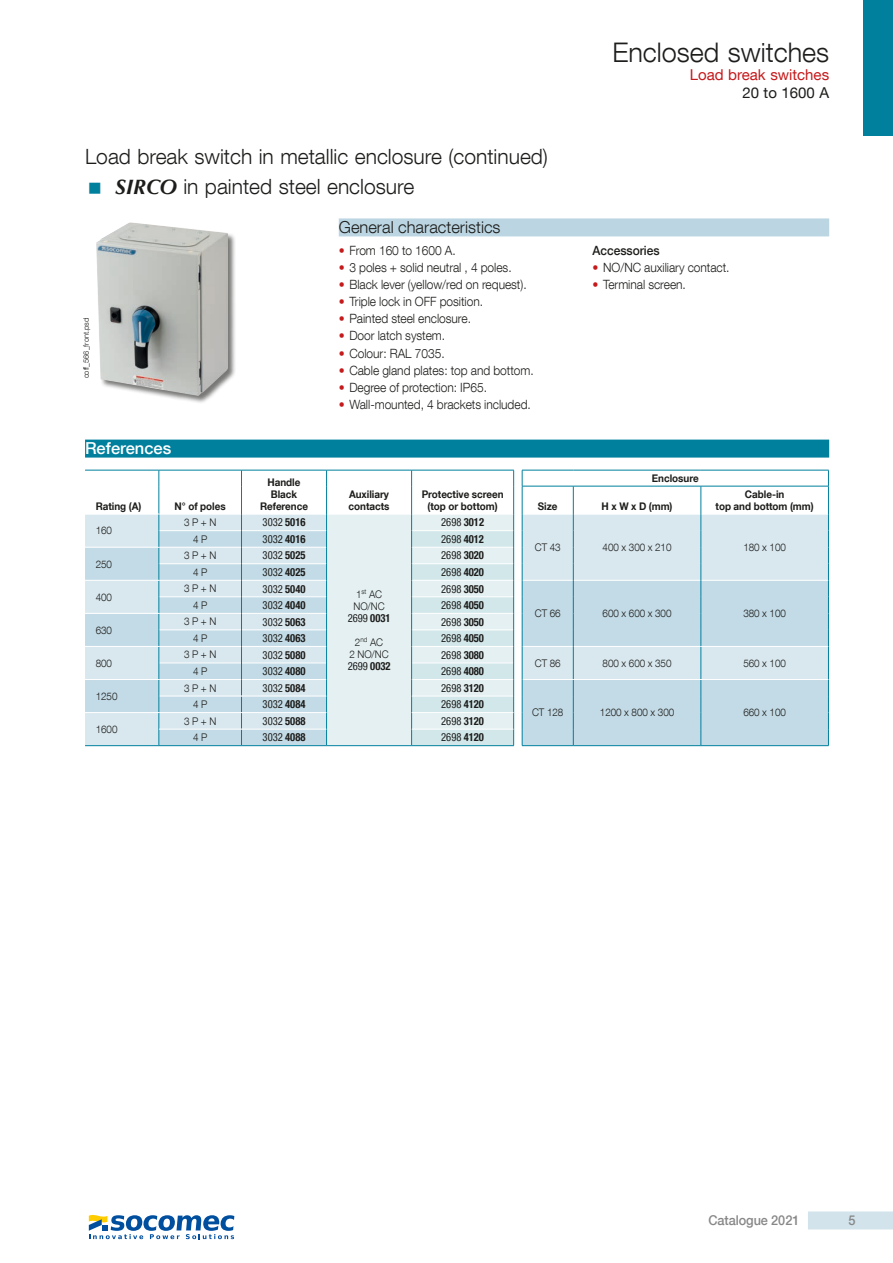
<style>
.page{position:relative;width:893px;height:1263px;background:#fff}
.page>*{position:absolute;margin:0;border:0;box-sizing:border-box;transform-origin:0 0}
.t1{font:300 27px "Helvetica Neue LT Com";color:#1d1d1b}
.t2{font:300 21px/30.2px "Helvetica Neue LT Com";color:#1d1d1b}
.t3{font:300 16.5px "Helvetica Neue LT Com";color:#1d1d1b}
.t4{font:500 16.5px "Helvetica Neue LT Com";color:#fff}
.t5{font:15px "Helvetica Neue LT Com";color:#c51a1c}
.t6{font:15px "Helvetica Neue LT Com";color:#1d1d1b}
.t7{font:500 13.5px "Helvetica Neue LT Com";letter-spacing:-.005em;color:#878787;scale:.94 1}
.t8{font:300 12.75px "Helvetica Neue LT Com";letter-spacing:-.005em;color:#1d1d1b;scale:.94 1}
.t9{font:500 12.75px "Helvetica Neue LT Com";letter-spacing:-.005em;color:#1d1d1b;scale:.94 1}
.t10{font:condensed 11.25px "Helvetica Neue LT Com";color:#1d1d1b;scale:.94 1}
.t11{font:300 10.5px/12px "Helvetica Neue LT Com";letter-spacing:-.005em;color:#1d1d1b;scale:.94 1}
.t12{font:700 10.5px/12px "Helvetica Neue LT Com";letter-spacing:-.005em;color:#1d1d1b;text-align:center;scale:.94 1}
.t13{font:300 7.5px "Helvetica Neue LT Com";color:#1d1d1b}
.s1{font-family:"Optima LT Std";font-weight:700;font-style:italic}
.s2{color:#c51a1c}
.s3{font-weight:700}
</style>
<div class="page">
<div style="left:808px;top:1211px;width:85px;height:18px;background:#d2e3ec"></div>
<div style="left:863px;top:0;width:30px;height:136px;background:#00809d"></div>
<div style="left:339px;top:218px;width:490px;height:18px;background:#bbd6e2"></div>
<div style="left:85px;top:440px;width:744px;height:18px;background:#00809d"></div>
<svg style="left:85px;top:470px;width:744px;height:276px"></svg>
<hr style="left:412px;top:729px;width:101px;height:1px;background:#fff">
<div style="left:96px;top:222px;width:141px;height:182px;background:#1d1d1b;opacity:.6"></div>
<img style="left:96px;top:222px;width:132px;height:174px">
<svg style="left:89px;top:1215px;width:145px;height:24px"></svg>
<h2 class="t2" style="left:115px;top:141px;width:434px;text-indent:-30px">Load break switch in metallic enclosure (continued)<br><span class="s1">SIRCO</span> in painted steel enclosure</h2>
<p class="t13" style="left:82px;top:378px;width:62px;rotate:-90deg">coff_566_front.psd</p>
<p class="t4" style="left:85px;top:438px;width:88px">References</p>
<p class="t3" style="left:339px;top:217px;width:163px">General characteristics</p>
<p class="t8" style="left:339px;top:243px;width:126px"><span class="s2">•</span> From 160 to 1600 A.</p>
<p class="t8" style="left:339px;top:260px;width:185px"><span class="s2">•</span> 3 poles + solid neutral , 4 poles.</p>
<p class="t8" style="left:339px;top:277px;width:201px"><span class="s2">•</span> Black lever (yellow/red on request).</p>
<p class="t8" style="left:339px;top:294px;width:155px"><span class="s2">•</span> Triple lock in OFF position.</p>
<p class="t8" style="left:339px;top:311px;width:142px"><span class="s2">•</span> Painted steel enclosure.</p>
<p class="t8" style="left:339px;top:328px;width:115px"><span class="s2">•</span> Door latch system.</p>
<p class="t8" style="left:339px;top:345px;width:114px"><span class="s2">•</span> Colour: RAL 7035.</p>
<p class="t8" style="left:339px;top:362px;width:209px"><span class="s2">•</span> Cable gland plates: top and bottom.</p>
<p class="t8" style="left:339px;top:379px;width:159px"><span class="s2">•</span> Degree of protection: IP65.</p>
<p class="t8" style="left:339px;top:397px;width:206px"><span class="s2">•</span> Wall-mounted, 4 brackets included.</p>
<h1 class="t1" style="left:612px;top:36px;width:218px">Enclosed switches</h1>
<p class="t5" style="left:690px;top:65px;width:141px">Load break switches</p>
<p class="t6" style="left:742px;top:83px;width:88px">20 to 1600 A</p>
<p class="t9" style="left:592px;top:243px;width:73px">Accessories</p>
<p class="t8" style="left:592px;top:260px;width:147px"><span class="s2">•</span> NO/NC auxiliary contact.</p>
<p class="t8" style="left:592px;top:277px;width:101px"><span class="s2">•</span> Terminal screen.</p>
<p class="t12" style="left:96px;top:500px;width:50px">Rating (A)</p>
<p class="t12" style="left:175px;top:500px;width:56px">N° of poles</p>
<p class="t12" style="left:260px;top:476px;width:53px">Handle<br>Black<br>Reference</p>
<p class="t12" style="left:349px;top:488px;width:45px;text-align:left">Auxiliary contacts</p>
<p class="t12" style="left:422px;top:488px;width:89px">Protective screen (top or bottom)</p>
<p class="t11" style="left:96px;top:524px;width:19px">160</p>
<p class="t11" style="left:96px;top:557px;width:19px">250</p>
<p class="t11" style="left:96px;top:591px;width:19px">400</p>
<p class="t11" style="left:96px;top:624px;width:19px">630</p>
<p class="t11" style="left:96px;top:657px;width:19px">800</p>
<p class="t11" style="left:96px;top:690px;width:25px">1250</p>
<p class="t11" style="left:96px;top:723px;width:25px">1600</p>
<p class="t11" style="left:184px;top:516px;width:36px">3 P + N</p>
<p class="t10" style="left:263px;top:516px;width:47px">3032 <span class="s3">5016</span></p>
<p class="t10" style="left:441px;top:516px;width:47px">2698 <span class="s3">3012</span></p>
<p class="t11" style="left:193px;top:533px;width:17px">4 P</p>
<p class="t10" style="left:263px;top:532px;width:47px">3032 <span class="s3">4016</span></p>
<p class="t10" style="left:441px;top:532px;width:47px">2698 <span class="s3">4012</span></p>
<p class="t11" style="left:184px;top:549px;width:36px">3 P + N</p>
<p class="t10" style="left:263px;top:549px;width:47px">3032 <span class="s3">5025</span></p>
<p class="t10" style="left:441px;top:549px;width:47px">2698 <span class="s3">3020</span></p>
<p class="t11" style="left:193px;top:566px;width:17px">4 P</p>
<p class="t10" style="left:263px;top:565px;width:47px">3032 <span class="s3">4025</span></p>
<p class="t10" style="left:441px;top:565px;width:47px">2698 <span class="s3">4020</span></p>
<p class="t11" style="left:184px;top:582px;width:36px">3 P + N</p>
<p class="t10" style="left:263px;top:582px;width:47px">3032 <span class="s3">5040</span></p>
<p class="t10" style="left:441px;top:582px;width:47px">2698 <span class="s3">3050</span></p>
<p class="t11" style="left:353px;top:588px;width:35px">1<sup>st</sup> AC<br>NO/NC</p>
<p class="t10" style="left:348px;top:611px;width:47px">2699 <span class="s3">0031</span></p>
<p class="t11" style="left:349px;top:636px;width:43px;text-align:center">2<sup>nd</sup> AC<br>2 NO/NC</p>
<p class="t10" style="left:348px;top:659px;width:47px">2699 <span class="s3">0032</span></p>
<p class="t11" style="left:193px;top:599px;width:17px">4 P</p>
<p class="t10" style="left:263px;top:598px;width:47px">3032 <span class="s3">4040</span></p>
<p class="t10" style="left:441px;top:598px;width:47px">2698 <span class="s3">4050</span></p>
<p class="t11" style="left:184px;top:615px;width:36px">3 P + N</p>
<p class="t10" style="left:263px;top:615px;width:47px">3032 <span class="s3">5063</span></p>
<p class="t10" style="left:441px;top:615px;width:47px">2698 <span class="s3">3050</span></p>
<p class="t11" style="left:193px;top:632px;width:17px">4 P</p>
<p class="t10" style="left:263px;top:631px;width:47px">3032 <span class="s3">4063</span></p>
<p class="t10" style="left:441px;top:631px;width:47px">2698 <span class="s3">4050</span></p>
<p class="t11" style="left:184px;top:648px;width:36px">3 P + N</p>
<p class="t10" style="left:263px;top:648px;width:47px">3032 <span class="s3">5080</span></p>
<p class="t10" style="left:441px;top:648px;width:47px">2698 <span class="s3">3080</span></p>
<p class="t11" style="left:193px;top:665px;width:17px">4 P</p>
<p class="t10" style="left:263px;top:665px;width:47px">3032 <span class="s3">4080</span></p>
<p class="t10" style="left:441px;top:665px;width:47px">2698 <span class="s3">4080</span></p>
<p class="t11" style="left:184px;top:682px;width:36px">3 P + N</p>
<p class="t10" style="left:263px;top:681px;width:47px">3032 <span class="s3">5084</span></p>
<p class="t10" style="left:441px;top:681px;width:47px">2698 <span class="s3">3120</span></p>
<p class="t11" style="left:193px;top:698px;width:17px">4 P</p>
<p class="t10" style="left:263px;top:698px;width:47px">3032 <span class="s3">4084</span></p>
<p class="t10" style="left:441px;top:698px;width:47px">2698 <span class="s3">4120</span></p>
<p class="t11" style="left:184px;top:715px;width:36px">3 P + N</p>
<p class="t10" style="left:263px;top:714px;width:47px">3032 <span class="s3">5088</span></p>
<p class="t10" style="left:441px;top:714px;width:47px">2698 <span class="s3">3120</span></p>
<p class="t11" style="left:193px;top:731px;width:17px">4 P</p>
<p class="t10" style="left:263px;top:731px;width:47px">3032 <span class="s3">4088</span></p>
<p class="t10" style="left:441px;top:731px;width:47px">2698 <span class="s3">4120</span></p>
<p class="t12" style="left:652px;top:472px;width:51px">Enclosure</p>
<p class="t12" style="left:538px;top:500px;width:22px">Size</p>
<p class="t12" style="left:602px;top:500px;width:77px">H x W x D (mm)</p>
<p class="t12" style="left:716px;top:488px;width:106px">Cable-in<br>top and bottom (mm)</p>
<p class="t11" style="left:535px;top:541px;width:29px">CT 43</p>
<p class="t11" style="left:603px;top:541px;width:75px">400 x 300 x 210</p>
<p class="t11" style="left:743px;top:541px;width:47px">180 x 100</p>
<p class="t11" style="left:535px;top:607px;width:29px">CT 66</p>
<p class="t11" style="left:603px;top:607px;width:75px">600 x 600 x 300</p>
<p class="t11" style="left:743px;top:607px;width:47px">380 x 100</p>
<p class="t11" style="left:535px;top:657px;width:29px">CT 86</p>
<p class="t11" style="left:603px;top:657px;width:75px">800 x 600 x 350</p>
<p class="t11" style="left:743px;top:657px;width:47px">560 x 100</p>
<p class="t11" style="left:532px;top:706px;width:35px">CT 128</p>
<p class="t11" style="left:600px;top:706px;width:81px">1200 x 800 x 300</p>
<p class="t11" style="left:743px;top:706px;width:47px">660 x 100</p>
<p class="t7" style="left:708px;top:1212px;width:98px">Catalogue 2021</p>
<p class="t7" style="left:848px;top:1212px;width:9px">5</p>
</div>
